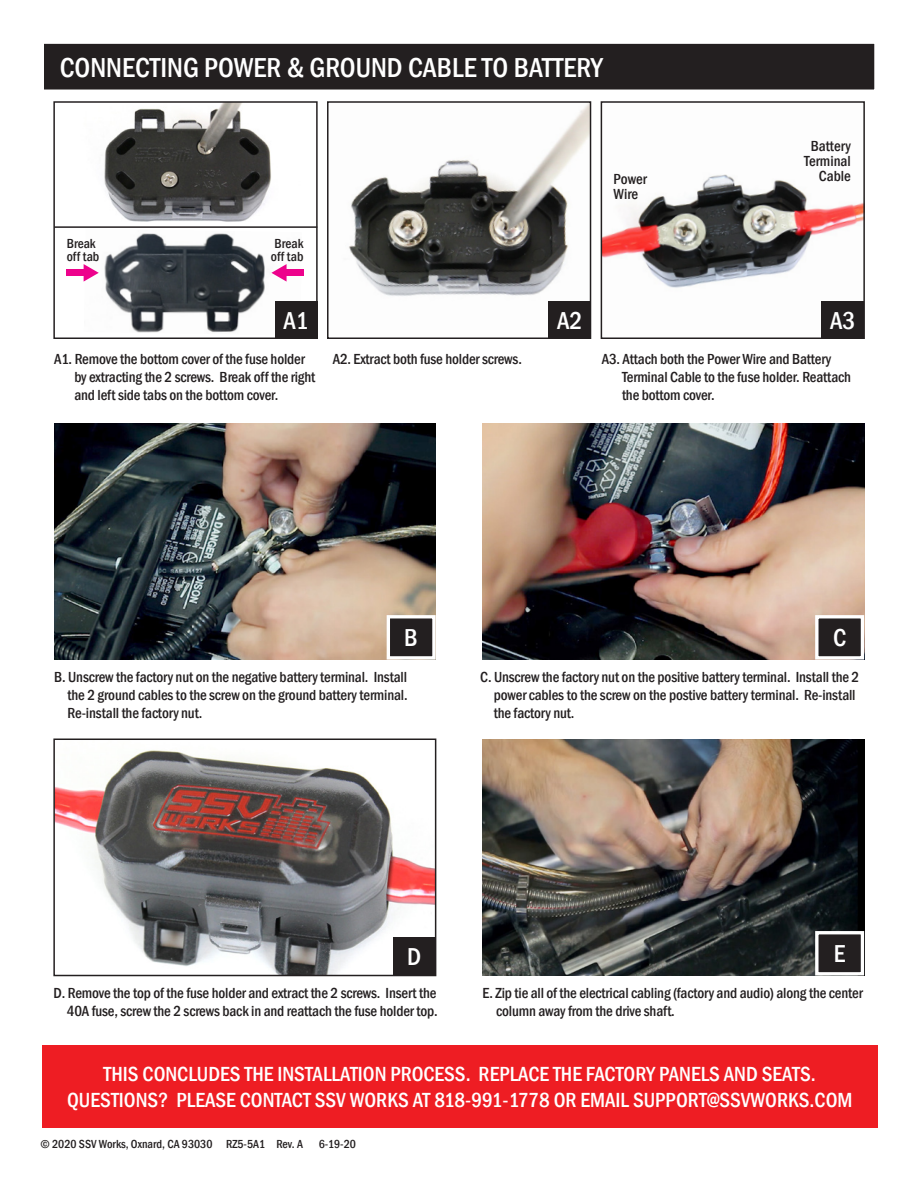
<style>
.page{position:relative;width:918px;height:1188px;background:#fff}
.page>*{position:absolute;margin:0;border:0;box-sizing:border-box;transform-origin:0 0}
.t1{font:500 condensed 28.2px "Franklin Gothic";color:#fff}
.t2{font:500 condensed 25.2px "Franklin Gothic";color:#fff}
.t3{font:500 condensed 21px "Franklin Gothic";color:#fff}
.t4{font:500 condensed 15px/18px "Franklin Gothic";letter-spacing:-.01em;color:#231f20}
.t5{font:500 condensed 13.5px/13.5px "Franklin Gothic";color:#231f20}
.t6{font:500 condensed 12px "Franklin Gothic";color:#231f20}
</style>
<div class="page">
<div style="left:44px;top:43px;width:831px;height:47px;background:#231f20"></div>
<img style="left:483px;top:423px;width:381px;height:237px">
<img style="left:54px;top:423px;width:382px;height:237px">
<img style="left:66px;top:104px;width:238px;height:178px">
<div style="left:53px;top:101px;width:265px;height:238px;border:2px solid #231f20"></div>
<img style="left:349px;top:104px;width:239px;height:232px">
<div style="left:327px;top:101px;width:264px;height:238px;border:2px solid #231f20"></div>
<img style="left:604px;top:174px;width:258px;height:162px">
<div style="left:601px;top:101px;width:264px;height:238px;border:2px solid #231f20"></div>
<img style="left:483px;top:739px;width:381px;height:237px">
<img style="left:56px;top:750px;width:377px;height:223px">
<div style="left:53px;top:739px;width:383px;height:237px;border:2px solid #231f20"></div>
<svg style="left:813px;top:613px;width:52px;height:47px"></svg>
<svg style="left:385px;top:613px;width:51px;height:47px"></svg>
<div style="left:549px;top:301px;width:42px;height:38px;background:#231f20"></div>
<div style="left:822px;top:301px;width:42px;height:38px;background:#231f20"></div>
<svg style="left:813px;top:929px;width:52px;height:47px"></svg>
<div style="left:393px;top:937px;width:42px;height:38px;background:#231f20"></div>
<img style="left:84px;top:229px;width:218px;height:104px">
<div style="left:275px;top:301px;width:42px;height:38px;background:#231f20"></div>
<div style="left:67px;top:270px;width:24px;height:6px;background:#ed028c"></div>
<div style="left:279px;top:270px;width:24px;height:6px;background:#ed028c"></div>
<svg style="left:84px;top:264px;width:15px;height:18px"></svg>
<svg style="left:271px;top:264px;width:16px;height:18px"></svg>
<hr style="left:54px;top:226px;width:263px;height:2px;background:#231f20">
<div style="left:42px;top:1045px;width:836px;height:83px;background:#ee1d23"></div>
<p class="t1" style="left:60px;top:49px;width:544px">CONNECTING POWER &amp; GROUND CABLE TO BATTERY</p>
<p class="t5" style="left:67px;top:236px;width:34px">Break off tab</p>
<p class="t5" style="left:271px;top:236px;width:34px">Break off tab</p>
<p class="t4" style="left:614px;top:171px;width:35px;line-height:15px">Power<br>Wire</p>
<p class="t4" style="left:804px;top:139px;width:48px;line-height:15px;text-align:right">Battery<br>Terminal<br>Cable</p>
<p class="t2" style="left:284px;top:304px;width:27px">A1</p>
<p class="t2" style="left:557px;top:304px;width:27px">A2</p>
<p class="t2" style="left:830px;top:304px;width:27px">A3</p>
<p class="t4" style="left:74px;top:350px;width:242px;text-indent:-20px">A1. Remove the bottom cover of the fuse holder by extracting the 2 screws. Break off the right and left side tabs on the bottom cover.</p>
<p class="t4" style="left:333px;top:350px;width:191px">A2. Extract both fuse holder screws.</p>
<p class="t4" style="left:622px;top:350px;width:231px;text-indent:-20px">A3. Attach both the Power Wire and Battery<br>Terminal Cable to the fuse holder. Reattach the bottom cover.</p>
<p class="t2" style="left:404px;top:621px;width:15px">B</p>
<p class="t2" style="left:833px;top:621px;width:15px">C</p>
<p class="t4" style="left:68px;top:668px;width:342px;text-align:justify;text-indent:-14px">B. Unscrew the factory nut on the negative battery terminal. Install the 2 ground cables to the screw on the ground battery terminal.<br>Re-install the factory nut.</p>
<p class="t4" style="left:494px;top:668px;width:367px;text-indent:-14px">C. Unscrew the factory nut on the positive battery terminal. Install the 2 power cables to the screw on the postive battery terminal. Re-install the factory nut.</p>
<p class="t2" style="left:407px;top:940px;width:16px">D</p>
<p class="t2" style="left:834px;top:937px;width:13px">E</p>
<p class="t4" style="left:53px;top:984px;width:386px;text-align:right">D. Remove the top of the fuse holder and extract the 2 screws. Insert the<br>40A fuse, screw the 2 screws back in and reattach the fuse holder top.</p>
<p class="t4" style="left:496px;top:984px;width:368px;text-indent:-14px">E. Zip tie all of the electrical cabling (factory and audio) along the center column away from the drive shaft.</p>
<p class="t3" style="left:104px;top:1061px;width:714px">THIS CONCLUDES THE INSTALLATION PROCESS. REPLACE THE FACTORY PANELS AND SEATS.</p>
<p class="t3" style="left:67px;top:1086px;width:787px">QUESTIONS? PLEASE CONTACT SSV WORKS AT 818-991-1778 OR EMAIL SUPPORT@SSVWORKS.COM</p>
<p class="t6" style="left:40px;top:1136px;width:264px">© 2020 SSV Works, Oxnard, CA 93030 RZ5-5A1 Rev. A</p>
<p class="t6" style="left:319px;top:1136px;width:39px">6-19-20</p>
</div>
